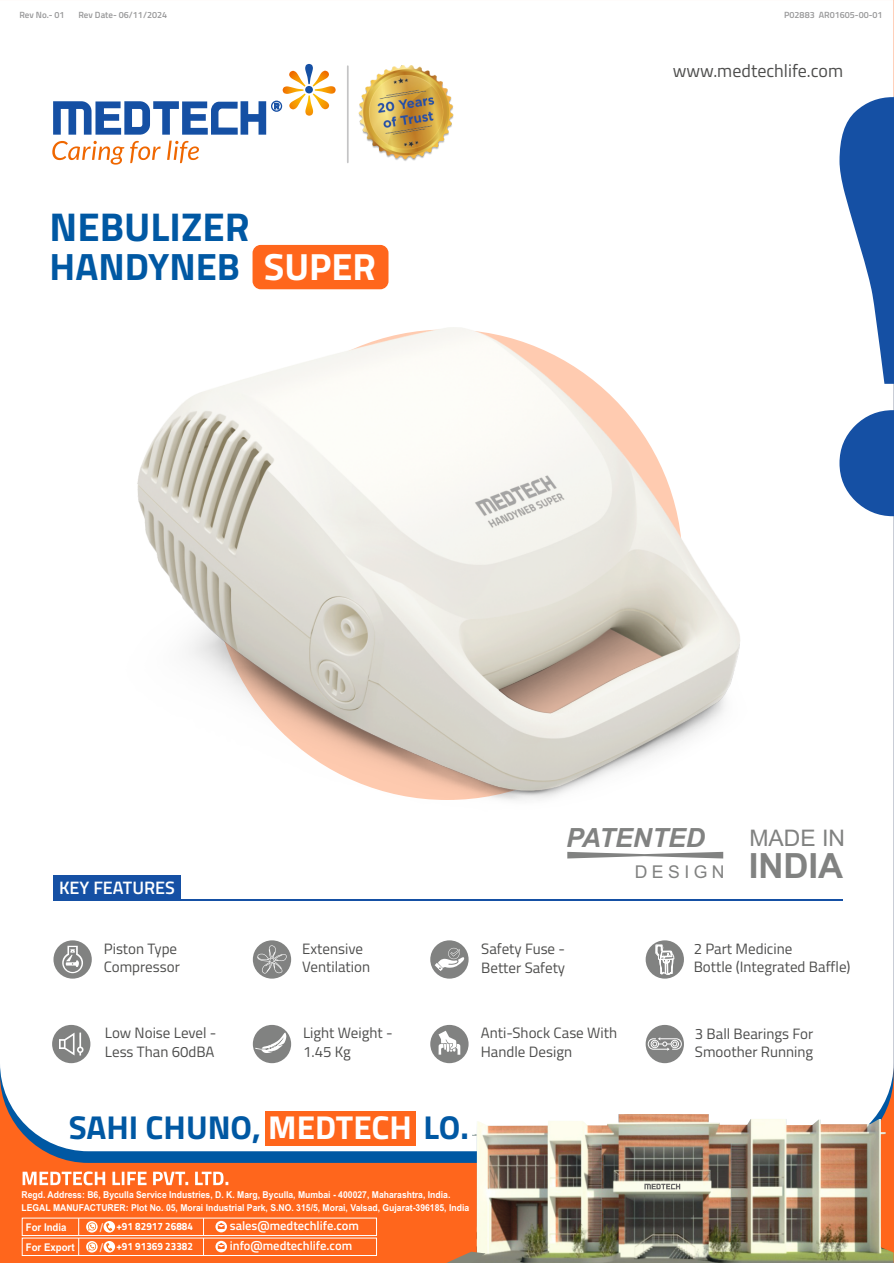
<style>
.page{position:relative;width:894px;height:1263px;background:#fff}
.page>*{position:absolute;margin:0;border:0;box-sizing:border-box;transform-origin:0 0}
.t1{font:700 40.2px "Titillium";color:#0058a3}
.t2{font:700 38.1px "Titillium";color:#0058a3}
.t3{font:700 34.8px "Arial";color:#818281}
.t4{font:700 33.15px "Titillium";color:#0058a3}
.t5{font:italic 700 26.4px "Arial";color:#818281}
.t6{font:22.8px "Arial Narrow";color:#818281;scale:1.23 1}
.t7{font:18px "Titillium";color:#4e4e4d}
.t8{font:600 18px "Titillium";color:#fff}
.t9{font:17.55px "Arial";letter-spacing:.255em;color:#818281}
.t10{font:15px/18.5px "Titillium";color:#4e4e4d}
.t11{font:600 12.6px "Titillium";color:#fff}
.t12{font:700 10.65px "Titillium";color:#fff;scale:.93 1}
.t13{font:700 10.65px "Arial";color:#fff;scale:.91 1}
.t14{font:700 9.45px/12.8px "Arial";color:#fff;scale:.91 1}
.t15{font:600 9px "Titillium";color:#989899}
.s1{font-size:37.95px;color:#fff}
.s2{color:#fff}
.s3{font-family:"Arial";font-weight:400;font-size:12.15px}
</style>
<div class="page">
<div style="left:0;top:0;width:893px;height:1263px;background:#ff661c"></div>
<div style="left:0;top:0;width:893px;height:1151px;background:#fff"></div>
<img style="left:464px;top:1114px;width:429px;height:149px">
<svg style="left:644px;top:1184px;width:36px;height:5px"></svg>
<svg style="left:839px;top:97px;width:54px;height:419px;background:#7195c8"></svg>
<svg style="left:53px;top:101px;width:213px;height:34px;background:#7799ca"></svg>
<div style="left:271px;top:101px;width:11px;height:11px;border:1px solid #164fa4;border-radius:50%"></div>
<svg style="left:274px;top:64px;width:61px;height:52px;background:#eedec5"></svg>
<svg style="left:52px;top:141px;width:147px;height:24px;background:#fbdcc5"></svg>
<hr style="left:347px;top:65px;width:1px;height:98px;background:#c4c4c5">
<img style="left:357px;top:65px;width:97px;height:97px">
<div style="left:265px;top:1111px;width:150px;height:34px;background:#ff661c"></div>
<div style="left:54px;top:875px;width:127px;height:26px;background:#1550a4"></div>
<hr style="left:53px;top:899px;width:789px;height:2px;background:#1550a4">
<div style="left:430px;top:940px;width:38px;height:39px;background:#818281;border-radius:50%"></div>
<div style="left:53px;top:940px;width:39px;height:39px;background:#818281;border-radius:50%"></div>
<svg style="left:62px;top:946px;width:21px;height:27px"></svg>
<div style="left:645px;top:1025px;width:38px;height:38px;background:#818281;border-radius:50%"></div>
<svg style="left:647px;top:1037px;width:35px;height:14px"></svg>
<div style="left:52px;top:1025px;width:38px;height:38px;background:#818281;border-radius:50%"></div>
<svg style="left:59px;top:1032px;width:25px;height:23px"></svg>
<div style="left:253px;top:940px;width:38px;height:39px;background:#818281;border-radius:50%"></div>
<svg style="left:257px;top:945px;width:29px;height:29px"></svg>
<svg style="left:434px;top:948px;width:30px;height:23px"></svg>
<div style="left:253px;top:1025px;width:38px;height:38px;background:#818281;border-radius:50%"></div>
<svg style="left:255px;top:1031px;width:31px;height:22px"></svg>
<img style="left:125px;top:328px;width:622px;height:483px">
<div style="left:252px;top:245px;width:136px;height:44px;background:#ff661c;border-radius:8px"></div>
<div style="left:430px;top:1025px;width:38px;height:38px;background:#818281;border-radius:50%"></div>
<svg style="left:438px;top:1031px;width:22px;height:24px"></svg>
<svg style="left:567px;top:852px;width:156px;height:152px;background:#f3f4f5"></svg>
<svg style="left:447px;top:1252px;width:38px;height:11px"></svg>
<svg style="left:23px;top:1171px;width:205px;height:14px"></svg>
<svg style="left:215px;top:1221px;width:12px;height:11px"></svg>
<svg style="left:86px;top:1221px;width:12px;height:11px"></svg>
<svg style="left:88px;top:1222px;width:8px;height:8px"></svg>
<svg style="left:103px;top:1221px;width:12px;height:11px"></svg>
<svg style="left:105px;top:1222px;width:7px;height:9px"></svg>
<div style="left:22px;top:1218px;width:355px;height:18px;border:1px solid #fff"></div>
<svg style="left:215px;top:1241px;width:12px;height:11px"></svg>
<svg style="left:86px;top:1241px;width:12px;height:11px"></svg>
<svg style="left:88px;top:1242px;width:8px;height:8px"></svg>
<svg style="left:103px;top:1241px;width:12px;height:11px"></svg>
<svg style="left:105px;top:1242px;width:7px;height:9px"></svg>
<div style="left:22px;top:1238px;width:355px;height:18px;border:1px solid #fff"></div>
<svg style="left:78px;top:1218px;width:1px;height:37px"></svg>
<svg style="left:203px;top:1218px;width:1px;height:37px"></svg>
<p class="t15" style="left:19px;top:11px;width:47px">Rev No.- 01</p>
<p class="t15" style="left:78px;top:11px;width:90px">Rev Date- 06/11/2024</p>
<h1 class="t1" style="left:50px;top:211px;width:201px">NEBULIZER</h1>
<h2 class="t2" style="left:50px;top:252px;width:328px">HANDYNEB <span class="s1">SUPER</span></h2>
<p class="t15" style="left:784px;top:11px;width:100px">P02883 AR01605-00-01</p>
<p class="t7" style="left:672px;top:64px;width:172px">www.medtechlife.com</p>
<p class="t8" style="left:59px;top:881px;width:117px">KEY FEATURES</p>
<h3 class="t5" style="left:566px;top:828px;width:140px">PATENTED</h3>
<p class="t9" style="left:634px;top:865px;width:91px">DESIGN</p>
<h3 class="t6" style="left:749px;top:829px;width:79px">MADE IN</h3>
<h3 class="t3" style="left:748px;top:852px;width:96px">INDIA</h3>
<p class="t10" style="left:104px;top:941px;width:78px">Piston Type<br>Compressor</p>
<p class="t10" style="left:302px;top:941px;width:69px">Extensive<br>Ventilation</p>
<p class="t10" style="left:481px;top:941px;width:85px">Safety Fuse -<br>Better Safety</p>
<p class="t10" style="left:693px;top:941px;width:158px">2 Part Medicine<br>Bottle (Integrated Baffle)</p>
<p class="t10" style="left:105px;top:1025px;width:113px">Low Noise Level -<br>Less Than 60dBA</p>
<p class="t10" style="left:303px;top:1025px;width:91px">Light Weight -<br>1.45 Kg</p>
<p class="t10" style="left:480px;top:1025px;width:138px">Anti-Shock Case With<br>Handle Design</p>
<h3 class="t4" style="left:69px;top:1114px;width:401px">SAHI CHUNO, <span class="s2">MEDTECH</span> LO.</h3>
<p class="t14" style="left:22px;top:1189px;width:493px">Regd. Address: B6, Byculla Service Industries, D. K. Marg, Byculla, Mumbai - 400027, Maharashtra, India.<br>LEGAL MANUFACTURER: Plot No. 05, Morai Industrial Park, S.NO. 315/5, Morai, Valsad, Gujarat-396185, India</p>
<p class="t13" style="left:26px;top:1223px;width:46px">For India</p>
<p class="t12" style="left:100px;top:1222px;width:102px"><span class="s3">/</span> +91 82917 26884</p>
<p class="t11" style="left:230px;top:1221px;width:131px">sales@medtechlife.com</p>
<p class="t13" style="left:26px;top:1243px;width:55px">For Export</p>
<p class="t12" style="left:100px;top:1242px;width:102px"><span class="s3">/</span> +91 91369 23382</p>
<p class="t11" style="left:230px;top:1241px;width:124px">info@medtechlife.com</p>
<p class="t10" style="left:694px;top:1025px;width:120px">3 Ball Bearings For<br>Smoother Running</p>
</div>
